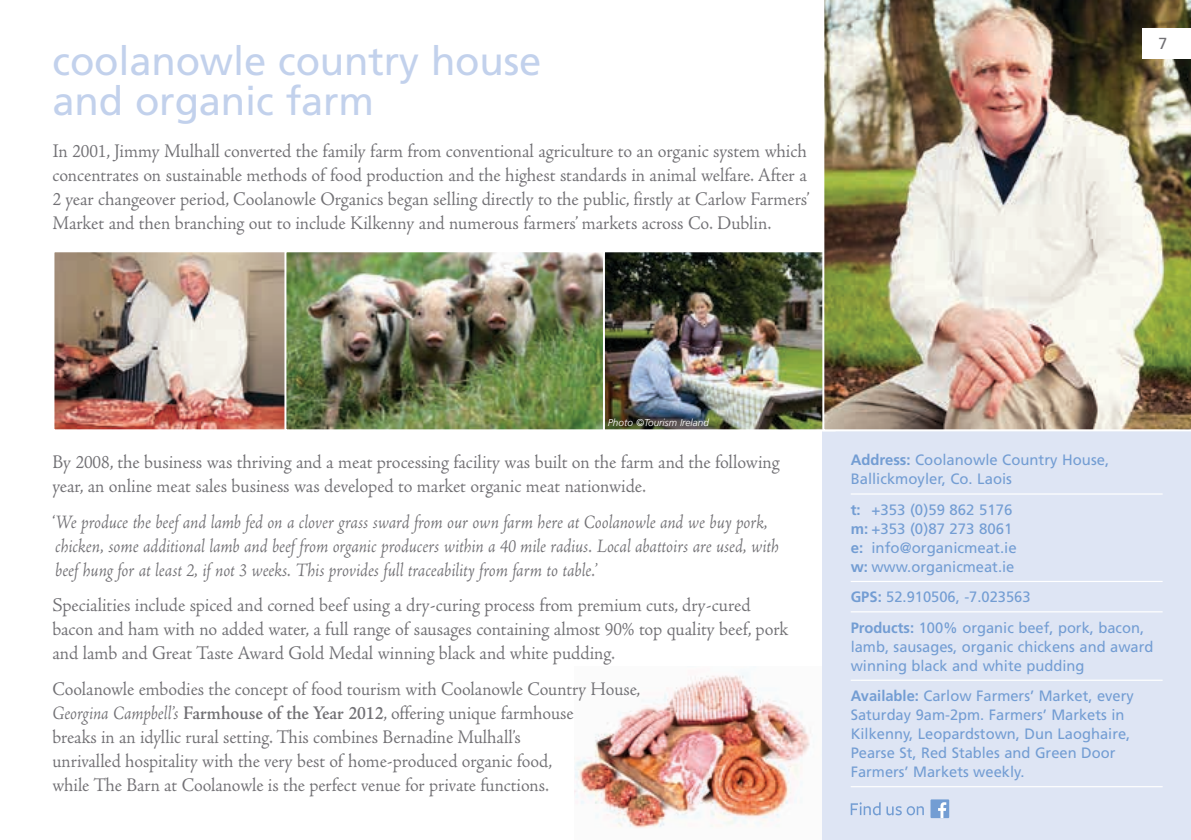
<style>
.page{position:relative;width:1191px;height:840px;background:#fff}
.page>*{position:absolute;margin:0;border:0;box-sizing:border-box;transform-origin:0 0}
.t1{font:40px/40px "Frutiger";letter-spacing:-.005em;color:#c2d1ec}
.t2{font:20px/24px "Adobe Jenson";color:#717074;scale:.96 1}
.t3{font:20px/24px "Adobe Jenson";color:#717074;scale:.95 1}
.t4{font:italic 20px/24px "Adobe Jenson";letter-spacing:-.005em;color:#717074;scale:.96 1}
.t5{font:16px "Frutiger";color:#717074}
.t6{font:15px/19px "Frutiger";color:#739dd3}
.t7{font:italic 300 10px "Frutiger";color:#fff}
.s1{font-style:normal}
.s2{font-style:italic}
.s3{font-weight:600}
.s4{font-weight:700}
</style>
<div class="page">
<img style="left:574px;top:672px;width:237px;height:156px">
<div style="left:822px;top:390px;width:369px;height:449px;background:#dee5f4"></div>
<img style="left:55px;top:253px;width:229px;height:175px">
<div style="left:52px;top:250px;width:244px;height:181px;border:2px solid #fff"></div>
<img style="left:287px;top:253px;width:316px;height:175px">
<div style="left:284px;top:250px;width:333px;height:181px;border:2px solid #fff"></div>
<img style="left:606px;top:253px;width:216px;height:175px">
<div style="left:603px;top:250px;width:232px;height:181px;border:2px solid #fff"></div>
<img style="left:822px;top:0;width:369px;height:431px">
<hr style="left:850px;top:493px;width:312px;height:1px;background:#fff">
<hr style="left:850px;top:580px;width:312px;height:1px;background:#fff">
<hr style="left:850px;top:611px;width:312px;height:1px;background:#fff">
<hr style="left:850px;top:679px;width:312px;height:1px;background:#fff">
<hr style="left:850px;top:785px;width:312px;height:1px;background:#fff">
<div style="left:1142px;top:28px;width:49px;height:31px;background:#fff"></div>
<div style="left:930px;top:799px;width:19px;height:18px;background:#739dd3"></div>
<svg style="left:850px;top:802px;width:30px;height:12px"></svg>
<svg style="left:886px;top:806px;width:38px;height:8px"></svg>
<svg style="left:938px;top:802px;width:8px;height:15px"></svg>
<h1 class="t1" style="left:52px;top:42px;width:490px">coolanowle country house and organic farm</h1>
<p class="t2" style="left:52px;top:139px;width:790px">In 2001, Jimmy Mulhall converted the family farm from conventional agriculture to an organic system which concentrates on sustainable methods of food production and the highest standards in animal welfare. After a 2 year changeover period, Coolanowle Organics began selling directly to the public, firstly at Carlow Farmers’ Market and then branching out to include Kilkenny and numerous farmers’ markets across Co. Dublin.</p>
<p class="t5" style="left:1158px;top:34px;width:10px">7</p>
<p class="t7" style="left:608px;top:416px;width:102px">Photo ©Tourism Ireland</p>
<p class="t2" style="left:52px;top:450px;width:759px">By 2008, the business was thriving and a meat processing facility was built on the farm and the following year, an online meat sales business was developed to market organic meat nationwide.</p>
<p class="t4" style="left:52px;top:510px;width:758px"><span class="s1">‘</span>We produce the beef and lamb fed on a clover grass sward from our own farm here at Coolanowle and we buy pork, chicken, some additional lamb and beef from organic producers within a 40 mile radius. Local abattoirs are used, with beef hung for at least 2, if not 3 weeks. This provides full traceability from farm to table.’</p>
<p class="t2" style="left:52px;top:593px;width:768px">Specialities include spiced and corned beef using a dry-curing process from premium cuts, dry-cured bacon and ham with no added water, a full range of sausages containing almost 90% top quality beef, pork and lamb and Great Taste Award Gold Medal winning black and white pudding.</p>
<p class="t3" style="left:52px;top:676px;width:620px">Coolanowle embodies the concept of food tourism with Coolanowle Country House, <span class="s2">Georgina Campbell’s</span> <span class="s3">Farmhouse of the Year 2012</span>, offering unique farmhouse<br>breaks in an idyllic rural setting. This combines Bernadine Mulhall’s<br>unrivalled hospitality with the very best of home-produced organic food,<br>while The Barn at Coolanowle is the perfect venue for private functions.</p>
<p class="t6" style="left:850px;top:450px;width:260px"><span class="s4">Address:</span> Coolanowle Country House,<br>Ballickmoyler, Co. Laois</p>
<p class="t6" style="left:850px;top:499px;width:168px"><span class="s4">t:</span> +353 (0)59 862 5176 <span class="s4">m:</span> +353 (0)87 273 8061 <span class="s4">e:</span> info@organicmeat.ie <span class="s4">w:</span> www.organicmeat.ie</p>
<p class="t6" style="left:850px;top:581px;width:295px;line-height:30.4px"><span class="s4">GPS:</span> 52.910506, -7.023563<br><span class="s4">Products:</span> 100% organic beef, pork, bacon,</p>
<p class="t6" style="left:850px;top:636px;width:304px">lamb, sausages, organic chickens and award winning black and white pudding</p>
<p class="t6" style="left:850px;top:686px;width:285px"><span class="s4">Available:</span> Carlow Farmers’ Market, every Saturday 9am-2pm. Farmers’ Markets in Kilkenny, Leopardstown, Dun Laoghaire, Pearse St, Red Stables and Green Door Farmers’ Markets weekly.</p>
</div>
